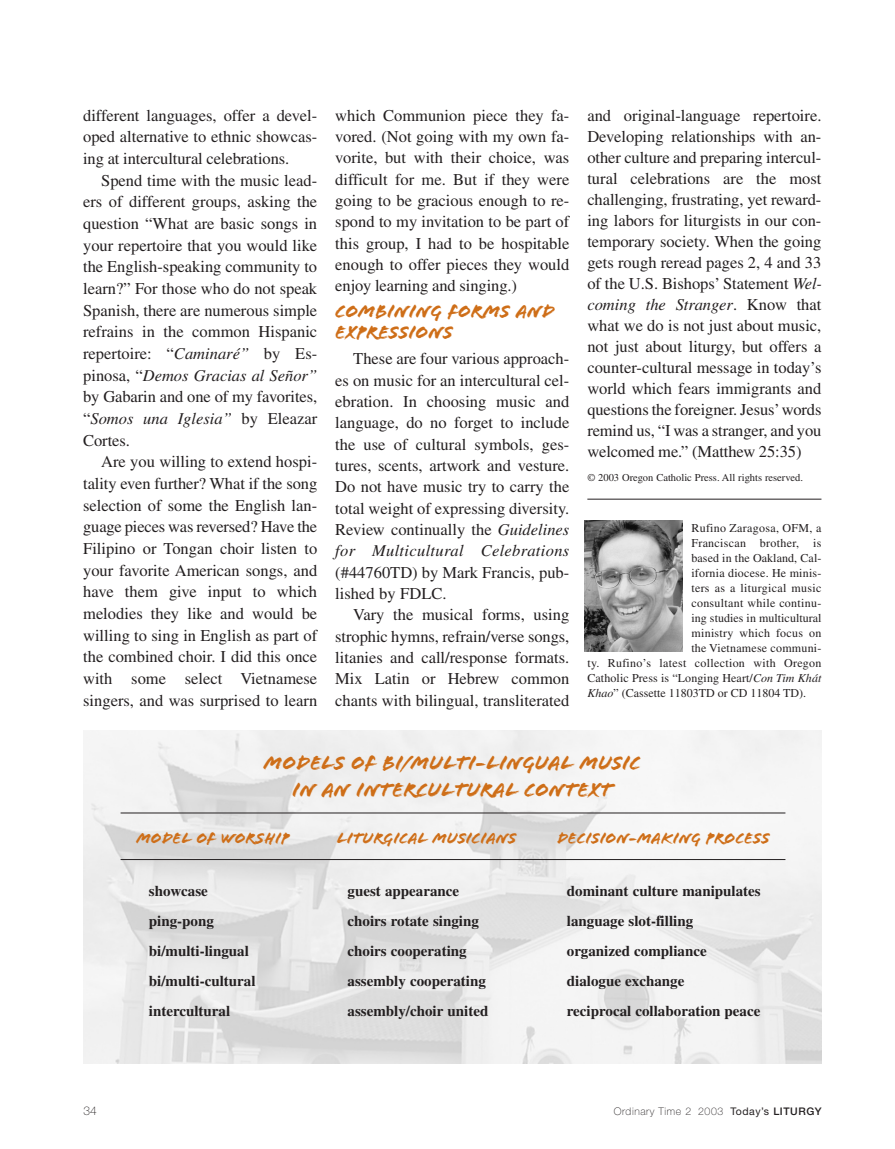
<style>
.page{position:relative;width:895px;height:1149px;background:#fff}
.page>*{position:absolute;margin:0;border:0;box-sizing:border-box;transform-origin:0 0}
.t1{font:21px/27px "Flood";color:#ce6e18;text-align:center}
.t2{font:19.5px/21.3px "Flood";color:#ce6e18}
.t3{font:16.5px/21.6px "Times";color:#231f20;text-align:justify}
.t4{font:16.5px "Flood";color:#ce6e18}
.t5{font:700 15px "Times";color:#231f20}
.t6{font:12px "Times";letter-spacing:.02em;color:#231f20}
.t7{font:12px "Times";color:#231f20}
.t8{font:100 12px "Helvetica Neue";color:#231f20}
.t9{font:10.5px "Times";color:#231f20}
.t10{font:100 10.5px "Helvetica Neue";letter-spacing:.055em;color:#231f20}
.s1{font-style:italic}
.s2{font-weight:400}
.s3{font-weight:500}
</style>
<div class="page">
<img style="left:83px;top:730px;width:738px;height:333px">
<hr style="left:587px;top:499px;width:234px;height:1px;background:#231f20">
<img style="left:585px;top:520px;width:97px;height:131px">
<hr style="left:121px;top:812px;width:664px;height:1px;background:#231f20">
<hr style="left:121px;top:859px;width:664px;height:1px;background:#231f20">
<p class="t3" style="left:83px;top:106px;width:236px">different languages, offer a devel&shy;oped alternative to ethnic showcas&shy;ing at intercultural celebrations.</p>
<p class="t3" style="left:83px;top:171px;width:236px;text-indent:18px">Spend time with the music lead&shy;ers of different groups, asking the question “What are basic songs in your repertoire that you would like the English-speaking community to learn?” For those who do not speak Spanish, there are numerous simple refrains in the common Hispanic repertoire: “<span class="s1">Caminaré”</span> by Es&shy;pinosa, “<span class="s1">Demos Gracias al Señor” </span>by Gabarin and one of my favorites, “<span class="s1">Somos una Iglesia”</span> by Eleazar Cortes.</p>
<p class="t3" style="left:83px;top:452px;width:236px;text-indent:18px">Are you willing to extend hospi&shy;tality even further? What if the song selection of some the English lan&shy;guage pieces was reversed? Have the Filipino or Tongan choir listen to your favorite American songs, and have them give input to which melodies they like and would be willing to sing in English as part of the combined choir. I did this once with some select Vietnamese singers, and was surprised to learn</p>
<p class="t3" style="left:335px;top:106px;width:236px">which Communion piece they fa&shy;vored. (Not going with my own fa&shy;vorite, but with their choice, was difficult for me. But if they were going to be gracious enough to re&shy;spond to my invitation to be part of this group, I had to be hospitable enough to offer pieces they would enjoy learning and singing.)</p>
<p class="t2" style="left:335px;top:301px;width:221px">COMBINING FORMS AND<br>EXPRESSIONS</p>
<p class="t3" style="left:335px;top:350px;width:236px;text-indent:18px">These are four various approach&shy;es on music for an intercultural cel&shy;ebration. In choosing music and language, do no forget to include the use of cultural symbols, ges&shy;tures, scents, artwork and vesture.<br>Do not have music try to carry the total weight of expressing diversity.<br>Review continually the <span class="s1">Guidelines for Multicultural Celebrations</span></p>
<p class="t3" style="left:335px;top:563px;width:235px">(#44760TD) by Mark Francis, pub&shy;lished by FDLC.</p>
<p class="t3" style="left:335px;top:605px;width:236px;text-indent:18px">Vary the musical forms, using strophic hymns, refrain/verse songs, litanies and call/response formats.<br>Mix Latin or Hebrew common chants with bilingual, transliterated</p>
<p class="t3" style="left:587px;top:106px;width:236px;line-height:21px">and original-language repertoire.<br>Developing relationships with an&shy;other culture and preparing intercul&shy;tural celebrations are the most challenging, frustrating, yet reward&shy;ing labors for liturgists in our con&shy;temporary society. When the going gets rough reread pages 2, 4 and 33 of the U.S. Bishops’ Statement <span class="s1">Wel&shy;coming the Stranger</span>. Know that what we do is not just about music, not just about liturgy, but offers a counter-cultural message in today’s world which fears immigrants and questions the foreigner. Jesus’words remind us, “I was a stranger, and you welcomed me.” (Matthew 25:35)</p>
<p class="t9" style="left:587px;top:473px;width:217px">© 2003 Oregon Catholic Press. All rights reserved.</p>
<p class="t6" style="left:691px;top:523px;width:131px">Rufino Zaragosa, OFM, a</p>
<p class="t6" style="left:691px;top:538px;width:131px">Franciscan brother, is</p>
<p class="t6" style="left:691px;top:553px;width:132px">based in the Oakland, Cal-</p>
<p class="t6" style="left:691px;top:568px;width:132px">ifornia diocese. He minis-</p>
<p class="t6" style="left:691px;top:583px;width:131px">ters as a liturgical music</p>
<p class="t6" style="left:691px;top:598px;width:131px">consultant while continu-</p>
<p class="t7" style="left:691px;top:613px;width:132px">ing studies in multicultural</p>
<p class="t6" style="left:691px;top:628px;width:131px">ministry which focus on</p>
<p class="t6" style="left:691px;top:643px;width:131px">the Vietnamese communi-</p>
<p class="t6" style="left:587px;top:658px;width:235px">ty. Rufino’s latest collection with Oregon</p>
<p class="t6" style="left:587px;top:673px;width:235px">Catholic Press is “Longing Heart/<span class="s1">Con Tim Khát</span></p>
<p class="t7" style="left:587px;top:688px;width:220px"><span class="s1">Khao</span>” (Cassette 11803TD or CD 11804 TD).</p>
<p class="t1" style="left:264px;top:750px;width:378px">MODELS OF BI/MULTI-LINGUAL MUSIC<br>IN AN INTERCULTURAL CONTEXT</p>
<p class="t4" style="left:136px;top:831px;width:154px">MODEL OF WORSHIP</p>
<p class="t4" style="left:337px;top:831px;width:181px">LITURGICAL MUSICIANS</p>
<p class="t4" style="left:557px;top:831px;width:214px">DECISION-MAKING PROCESS</p>
<p class="t5" style="left:149px;top:885px;width:61px">showcase</p>
<p class="t5" style="left:347px;top:885px;width:113px">guest appearance</p>
<p class="t5" style="left:567px;top:885px;width:195px">dominant culture manipulates</p>
<p class="t5" style="left:149px;top:915px;width:67px">ping-pong</p>
<p class="t5" style="left:347px;top:915px;width:133px">choirs rotate singing</p>
<p class="t5" style="left:567px;top:915px;width:128px">language slot-filling</p>
<p class="t5" style="left:149px;top:945px;width:102px">bi/multi-lingual</p>
<p class="t5" style="left:347px;top:945px;width:121px">choirs cooperating</p>
<p class="t5" style="left:567px;top:945px;width:141px">organized compliance</p>
<p class="t5" style="left:149px;top:975px;width:108px">bi/multi-cultural</p>
<p class="t5" style="left:347px;top:975px;width:140px">assembly cooperating</p>
<p class="t5" style="left:567px;top:975px;width:119px">dialogue exchange</p>
<p class="t5" style="left:149px;top:1005px;width:83px">intercultural</p>
<p class="t5" style="left:347px;top:1005px;width:142px">assembly/choir united</p>
<p class="t5" style="left:567px;top:1005px;width:195px">reciprocal collaboration peace</p>
<p class="t8" style="left:83px;top:1106px;width:15px">34</p>
<p class="t10" style="left:613px;top:1107px;width:209px">Ordinary Time 2 2003 <span class="s2">Today’s</span> <span class="s3">LITURGY</span></p>
</div>
